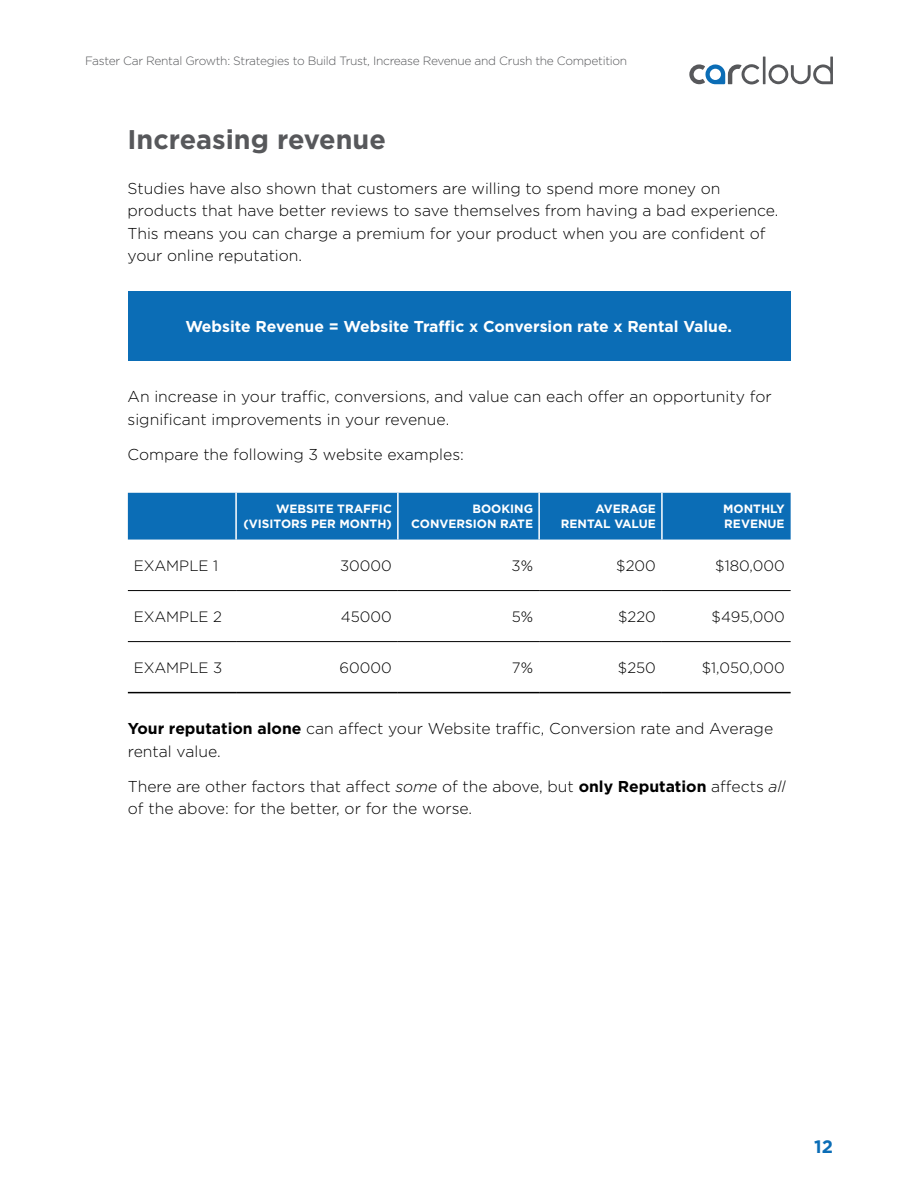
<style>
.page{position:relative;width:918px;height:1188px;background:#fff}
.page>*{position:absolute;margin:0;border:0;box-sizing:border-box;transform-origin:0 0}
.t1{font:700 27px "Gotham";color:#57585b}
.t2{font:700 18px "Gotham";color:#0b6db6}
.t3{font:300 15.75px/22.5px "Gotham";color:#000}
.t4{font:700 15.75px "Gotham";color:#fff}
.t5{font:300 15px "Gotham";color:#000}
.t6{font:700 12px/15px "Gotham";color:#fff;text-align:right}
.t7{font:300 12px "Gotham";letter-spacing:-.025em;color:#57585b}
.s1{font-weight:700}
.s2{font-family:"Gotham HTF";font-style:italic}
</style>
<div class="page">
<svg style="left:689px;top:64px;width:70px;height:20px"></svg>
<hr style="left:763px;top:57px;width:3px;height:27px;background:#57585b">
<svg style="left:769px;top:57px;width:64px;height:27px"></svg>
<div style="left:128px;top:292px;width:662px;height:69px;background:#0b6db6"></div>
<div style="left:128px;top:493px;width:663px;height:47px;background:#0b6db6"></div>
<hr style="left:128px;top:692px;width:108px;height:1px;background:#000">
<hr style="left:236px;top:692px;width:162px;height:1px;background:#000">
<hr style="left:398px;top:692px;width:141px;height:1px;background:#000">
<hr style="left:539px;top:692px;width:123px;height:1px;background:#000">
<hr style="left:662px;top:692px;width:129px;height:1px;background:#000">
<hr style="left:235px;top:493px;width:2px;height:47px;background:#fff">
<hr style="left:397px;top:493px;width:2px;height:47px;background:#fff">
<hr style="left:538px;top:493px;width:2px;height:47px;background:#fff">
<hr style="left:661px;top:493px;width:2px;height:47px;background:#fff">
<hr style="left:128px;top:590px;width:108px;height:1px;background:#000">
<hr style="left:236px;top:590px;width:162px;height:1px;background:#000">
<hr style="left:398px;top:590px;width:141px;height:1px;background:#000">
<hr style="left:539px;top:590px;width:123px;height:1px;background:#000">
<hr style="left:662px;top:590px;width:129px;height:1px;background:#000">
<hr style="left:128px;top:641px;width:108px;height:1px;background:#000">
<hr style="left:236px;top:641px;width:162px;height:1px;background:#000">
<hr style="left:398px;top:641px;width:141px;height:1px;background:#000">
<hr style="left:539px;top:641px;width:123px;height:1px;background:#000">
<hr style="left:662px;top:641px;width:129px;height:1px;background:#000">
<p class="t7" style="left:85px;top:55px;width:544px">Faster Car Rental Growth: Strategies to Build Trust, Increase Revenue and Crush the Competition</p>
<h1 class="t1" style="left:128px;top:127px;width:260px">Increasing revenue</h1>
<p class="t3" style="left:128px;top:178px;width:653px">Studies have also shown that customers are willing to spend more money on products that have better reviews to save themselves from having a bad experience.<br>This means you can charge a premium for your product when you are confident of your online reputation.</p>
<p class="t4" style="left:185px;top:319px;width:548px">Website Revenue = Website Traffic x Conversion rate x Rental Value.</p>
<p class="t3" style="left:128px;top:386px;width:646px">An increase in your traffic, conversions, and value can each offer an opportunity for significant improvements in your revenue.</p>
<p class="t3" style="left:128px;top:444px;width:338px">Compare the following 3 website examples:</p>
<p class="t6" style="left:244px;top:502px;width:150px">WEBSITE TRAFFIC (VISITORS PER MONTH)</p>
<p class="t6" style="left:411px;top:502px;width:123px">BOOKING<br>CONVERSION RATE</p>
<p class="t6" style="left:561px;top:502px;width:96px">AVERAGE<br>RENTAL VALUE</p>
<p class="t6" style="left:723px;top:502px;width:63px;text-align:left">MONTHLY<br>REVENUE</p>
<p class="t5" style="left:134px;top:559px;width:86px">EXAMPLE 1</p>
<p class="t5" style="left:340px;top:559px;width:53px">30000</p>
<p class="t5" style="left:512px;top:559px;width:23px">3%</p>
<p class="t5" style="left:616px;top:559px;width:41px">$200</p>
<p class="t5" style="left:715px;top:559px;width:71px">$180,000</p>
<p class="t5" style="left:134px;top:610px;width:90px">EXAMPLE 2</p>
<p class="t5" style="left:341px;top:610px;width:52px">45000</p>
<p class="t5" style="left:512px;top:610px;width:23px">5%</p>
<p class="t5" style="left:618px;top:610px;width:39px">$220</p>
<p class="t5" style="left:712px;top:610px;width:75px">$495,000</p>
<p class="t5" style="left:134px;top:661px;width:90px">EXAMPLE 3</p>
<p class="t5" style="left:340px;top:661px;width:54px">60000</p>
<p class="t5" style="left:512px;top:661px;width:23px">7%</p>
<p class="t5" style="left:618px;top:661px;width:40px">$250</p>
<p class="t5" style="left:702px;top:661px;width:84px">$1,050,000</p>
<p class="t3" style="left:128px;top:718px;width:647px"><span class="s1">Your reputation alone</span> can affect your Website traffic, Conversion rate and Average rental value.</p>
<p class="t3" style="left:128px;top:776px;width:659px">There are other factors that affect <span class="s2">some</span> of the above, but <span class="s1">only Reputation</span> affects <span class="s2">all </span>of the above: for the better, or for the worse.</p>
<p class="t2" style="left:814px;top:1138px;width:20px">12</p>
</div>
